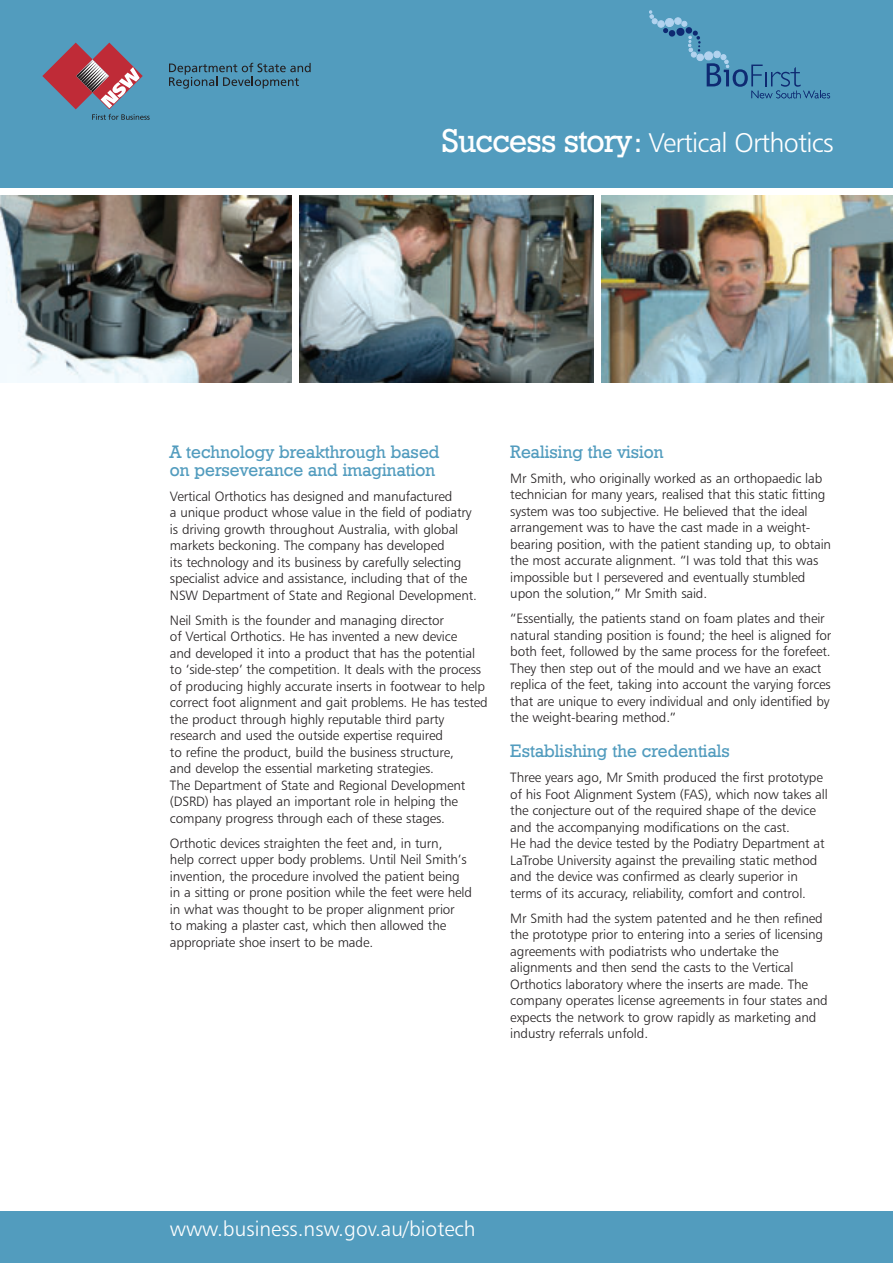
<style>
.page{position:relative;width:893px;height:1263px;background:#fff}
.page>*{position:absolute;margin:0;border:0;box-sizing:border-box;transform-origin:0 0}
.t1{font:27px "Humanist 777 BT Light B";letter-spacing:-.03em;color:#fff}
.t2{font:21px "Humanist 777 BT Light B";color:#fff}
.t3{font:18px/18px "Geometric Slab 712 BT Medium A";color:#529cbe}
.t4{font:13.5px/16.5px "Humanist 777 BT Light B";letter-spacing:-.01em;color:#231f20}
.s1{font-family:"Geometric Slab 712 BT Medium A";font-size:33px}
.s2{font-family:"Geometric Slab 712 BT Medium A"}
</style>
<div class="page">
<div style="left:0;top:0;width:892px;height:187px;background:#529cbe"></div>
<svg style="left:42px;top:43px;width:108px;height:77px"></svg>
<svg style="left:169px;top:63px;width:141px;height:26px"></svg>
<div style="left:0;top:1212px;width:892px;height:51px;background:#529cbe"></div>
<img style="left:0;top:196px;width:291px;height:187px">
<img style="left:300px;top:196px;width:293px;height:187px">
<img style="left:601px;top:196px;width:291px;height:187px">
<svg style="left:649px;top:11px;width:181px;height:87px"></svg>
<h1 class="t1" style="left:441px;top:131px;width:394px"><span class="s1">Success story</span><span class="s2">:</span> Vertical Orthotics</h1>
<h3 class="t3" style="left:170px;top:444px;width:271px">A technology breakthrough based on perseverance and imagination</h3>
<p class="t4" style="left:170px;top:488px;width:308px">Vertical Orthotics has designed and manufactured<br>a unique product whose value in the field of podiatry is driving growth throughout Australia, with global markets beckoning. The company has developed<br>its technology and its business by carefully selecting specialist advice and assistance, including that of the NSW Department of State and Regional Development.</p>
<p class="t4" style="left:170px;top:612px;width:319px">Neil Smith is the founder and managing director<br>of Vertical Orthotics. He has invented a new device<br>and developed it into a product that has the potential to ‘side-step’ the competition. It deals with the process of producing highly accurate inserts in footwear to help correct foot alignment and gait problems. He has tested the product through highly reputable third party research and used the outside expertise required<br>to refine the product, build the business structure,<br>and develop the essential marketing strategies.<br>The Department of State and Regional Development (DSRD) has played an important role in helping the company progress through each of these stages.</p>
<p class="t4" style="left:170px;top:835px;width:303px">Orthotic devices straighten the feet and, in turn,<br>help correct upper body problems. Until Neil Smith’s invention, the procedure involved the patient being in a sitting or prone position while the feet were held in what was thought to be proper alignment prior<br>to making a plaster cast, which then allowed the appropriate shoe insert to be made.</p>
<h3 class="t3" style="left:510px;top:444px;width:155px">Realising the vision</h3>
<p class="t4" style="left:510px;top:470px;width:322px">Mr Smith, who originally worked as an orthopaedic lab technician for many years, realised that this static fitting system was too subjective. He believed that the ideal arrangement was to have the cast made in a weight&shy;bearing position, with the patient standing up, to obtain the most accurate alignment. “I was told that this was impossible but I persevered and eventually stumbled upon the solution,” Mr Smith said.</p>
<p class="t4" style="left:510px;top:611px;width:322px">“Essentially, the patients stand on foam plates and their natural standing position is found; the heel is aligned for both feet, followed by the same process for the forefeet.<br>They then step out of the mould and we have an exact replica of the feet, taking into account the varying forces that are unique to every individual and only identified by the weight-bearing method.”</p>
<h3 class="t3" style="left:510px;top:743px;width:221px">Establishing the credentials</h3>
<p class="t4" style="left:510px;top:770px;width:319px">Three years ago, Mr Smith produced the first prototype of his Foot Alignment System (FAS), which now takes all the conjecture out of the required shape of the device and the accompanying modifications on the cast.<br>He had the device tested by the Podiatry Department at LaTrobe University against the prevailing static method and the device was confirmed as clearly superior in terms of its accuracy, reliability, comfort and control.</p>
<p class="t4" style="left:510px;top:910px;width:319px">Mr Smith had the system patented and he then refined the prototype prior to entering into a series of licensing agreements with podiatrists who undertake the alignments and then send the casts to the Vertical Orthotics laboratory where the inserts are made. The company operates license agreements in four states and expects the network to grow rapidly as marketing and industry referrals unfold.</p>
<h2 class="t2" style="left:170px;top:1220px;width:307px">www.business.nsw.gov.au/biotech</h2>
</div>
